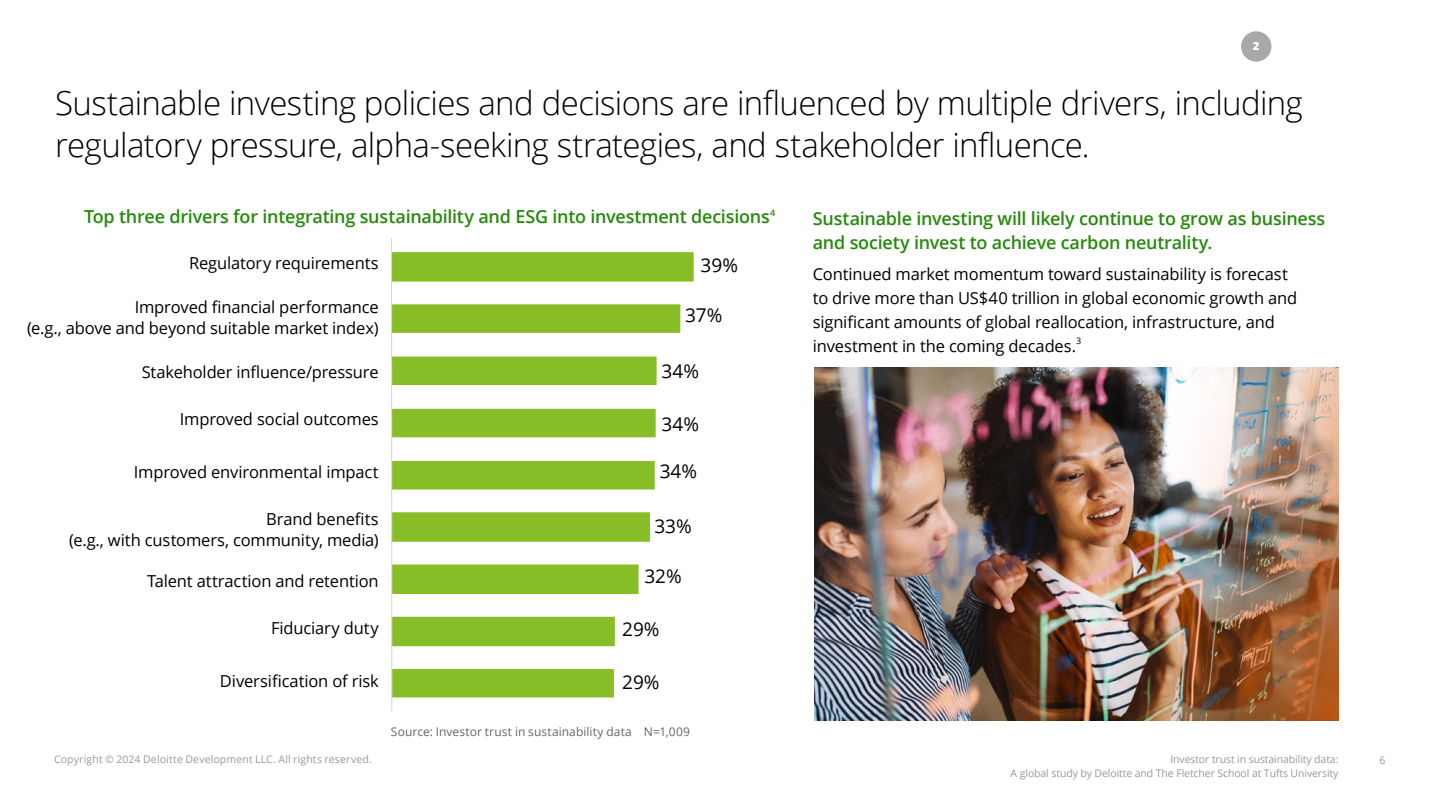
<style>
.page{position:relative;width:1440px;height:810px;background:#fff}
.page>*{position:absolute;margin:0;border:0;box-sizing:border-box;transform-origin:0 0}
.t1{font:300 33px/42px "Open Sans";letter-spacing:-.02em;color:#000}
.t2{font:19.05px "Open Sans";color:#000}
.t3{font:600 18px/24px "Open Sans";letter-spacing:-.015em;color:#26890d}
.t4{font:16.5px/24px "Open Sans";letter-spacing:-.01em;color:#000;text-align:right}
.t5{font:12px "Open Sans";letter-spacing:.005em;color:#63666a}
.t6{font:800 11.25px "Open Sans";color:#fff}
.t7{font:10.5px/14.2px "Open Sans";letter-spacing:-.01em;color:#97999b;text-align:right}
.t8{font:10.5px "Open Sans";letter-spacing:.01em;color:#97999b}
.t9{font:9px "Open Sans";color:#000}
</style>
<div class="page">
<img style="left:815px;top:368px;width:523px;height:352px">
<div style="left:1241px;top:31px;width:30px;height:31px;background:#a7a8aa;border-radius:50%"></div>
<svg style="left:393px;top:252px;width:301px;height:445px"></svg>
<svg style="left:391px;top:238px;width:2px;height:473px"></svg>
<p class="t6" style="left:1253px;top:38px;width:8px">2</p>
<h1 class="t1" style="left:55px;top:81px;width:1249px">Sustainable investing policies and decisions are influenced by multiple drivers, including regulatory pressure, alpha-seeking strategies, and stakeholder influence.</h1>
<p class="t3" style="left:84px;top:204px;width:693px">Top three drivers for integrating sustainability and ESG into investment decisions<sup>4</sup></p>
<p class="t4" style="left:189px;top:251px;width:191px">Regulatory requirements</p>
<p class="t4" style="left:27px;top:296px;width:353px;line-height:21px">Improved financial performance<br>(e.g., above and beyond suitable market index)</p>
<p class="t4" style="left:142px;top:360px;width:238px">Stakeholder influence/pressure</p>
<p class="t4" style="left:180px;top:406px;width:200px">Improved social outcomes</p>
<p class="t4" style="left:134px;top:459px;width:246px">Improved environmental impact</p>
<p class="t4" style="left:69px;top:508px;width:311px;line-height:21px">Brand benefits<br>(e.g., with customers, community, media)</p>
<p class="t4" style="left:147px;top:568px;width:233px">Talent attraction and retention</p>
<p class="t4" style="left:271px;top:615px;width:109px">Fiduciary duty</p>
<p class="t4" style="left:220px;top:668px;width:160px">Diversification of risk</p>
<p class="t2" style="left:701px;top:252px;width:39px">39%</p>
<p class="t2" style="left:685px;top:302px;width:39px">37%</p>
<p class="t2" style="left:662px;top:358px;width:39px">34%</p>
<p class="t2" style="left:662px;top:411px;width:39px">34%</p>
<p class="t2" style="left:660px;top:458px;width:39px">34%</p>
<p class="t2" style="left:654px;top:513px;width:39px">33%</p>
<p class="t2" style="left:644px;top:563px;width:39px">32%</p>
<p class="t2" style="left:622px;top:616px;width:39px">29%</p>
<p class="t2" style="left:622px;top:669px;width:39px">29%</p>
<p class="t5" style="left:391px;top:723px;width:301px">Source: Investor trust in sustainability data N=1,009</p>
<p class="t3" style="left:813px;top:206px;width:514px">Sustainable investing will likely continue to grow as business and society invest to achieve carbon neutrality.</p>
<p class="t4" style="left:813px;top:261px;width:486px;text-align:left">Continued market momentum toward sustainability is forecast to drive more than US$40 trillion in global economic growth and significant amounts of global reallocation, infrastructure, and investment in the coming decades.</p>
<p class="t9" style="left:1076px;top:335px;width:7px">3</p>
<p class="t8" style="left:54px;top:752px;width:319px">Copyright © 2024 Deloitte Development LLC. All rights reserved.</p>
<p class="t7" style="left:1011px;top:751px;width:329px">Investor trust in sustainability data:<br>A global study by Deloitte and The Fletcher School at Tufts University</p>
<p class="t7" style="left:1379px;top:753px;width:8px">6</p>
</div>
